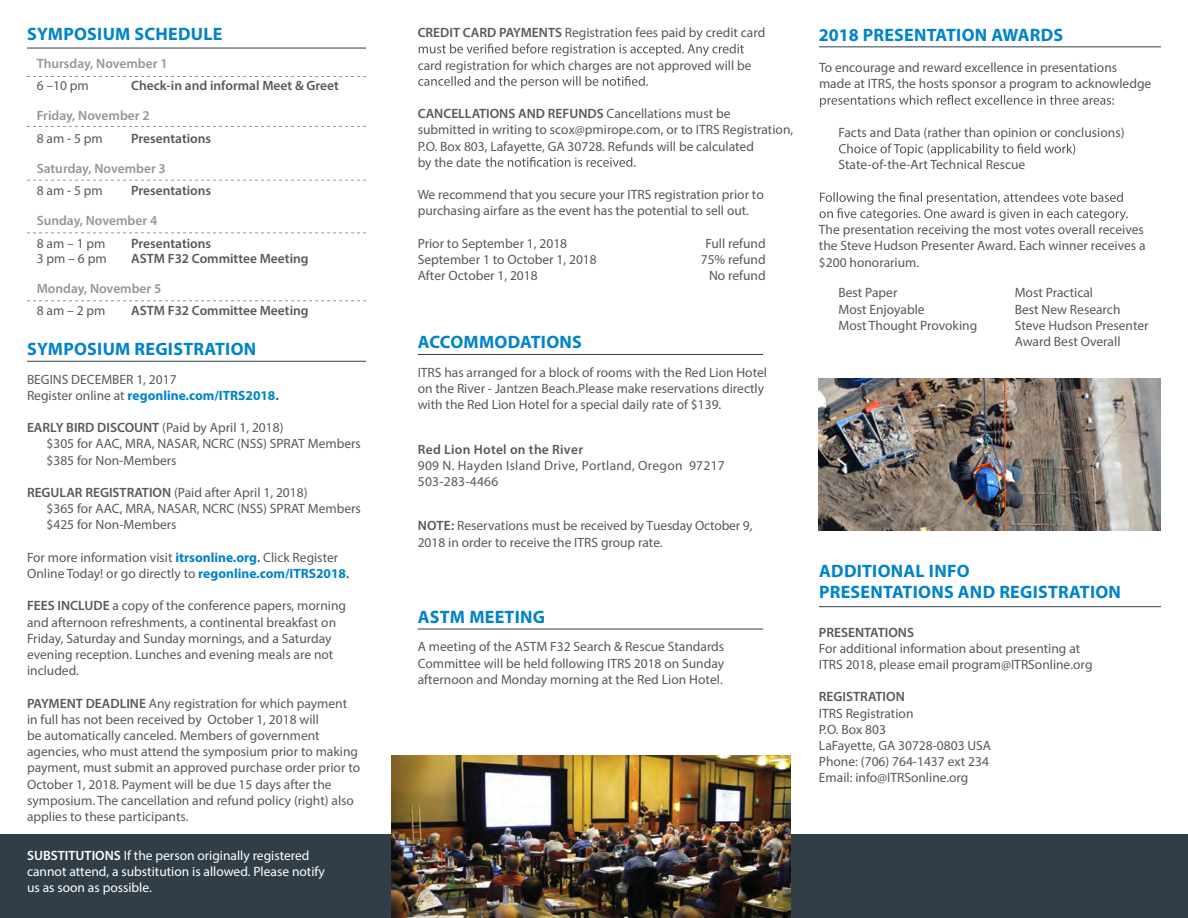
<style>
.page{position:relative;width:1188px;height:918px;background:#fff}
.page>*{position:absolute;margin:0;border:0;box-sizing:border-box;transform-origin:0 0}
.t1{font:700 18px/21.8px "Myriad Pro";letter-spacing:.015em;color:#0083ca}
.t2{font:13.5px/16.2px "Myriad Pro";color:#57585a}
.t3{font:600 13.5px/22.5px "Myriad Pro";color:#939598}
.t4{font:600 13.5px "Myriad Pro";color:#57585a}
.t5{font:13.5px/16.2px "Myriad Pro";color:#fff}
.t6{font:13.5px/16.2px "Myriad Pro";letter-spacing:.02em;color:#57585a}
.s1{font-weight:400;color:#57585a}
.s2{font-weight:700;color:#0083ca}
.s3{font-weight:700}
.s4{font-weight:600}
</style>
<div class="page">
<div style="left:0;top:834px;width:1188px;height:84px;background:#313e48"></div>
<hr style="left:27px;top:48px;width:339px;height:1px;background:#313e48">
<svg style="left:27px;top:76px;width:339px;height:1px"></svg>
<svg style="left:27px;top:126px;width:339px;height:1px"></svg>
<svg style="left:27px;top:180px;width:339px;height:1px"></svg>
<svg style="left:27px;top:232px;width:339px;height:1px"></svg>
<svg style="left:27px;top:300px;width:339px;height:1px"></svg>
<hr style="left:27px;top:361px;width:339px;height:1px;background:#313e48">
<hr style="left:819px;top:46px;width:342px;height:1px;background:#313e48">
<hr style="left:418px;top:354px;width:345px;height:1px;background:#313e48">
<hr style="left:418px;top:629px;width:345px;height:1px;background:#313e48">
<svg style="left:820px;top:95px;width:294px;height:12px"></svg>
<svg style="left:839px;top:143px;width:236px;height:13px"></svg>
<svg style="left:819px;top:192px;width:309px;height:29px"></svg>
<svg style="left:419px;top:44px;width:325px;height:12px"></svg>
<svg style="left:418px;top:76px;width:230px;height:12px"></svg>
<svg style="left:485px;top:157px;width:150px;height:10px"></svg>
<img style="left:392px;top:756px;width:399px;height:162px">
<img style="left:819px;top:379px;width:342px;height:152px">
<hr style="left:819px;top:606px;width:342px;height:1px;background:#313e48">
<p class="t1" style="left:27px;top:23px;width:197px">SYMPOSIUM SCHEDULE</p>
<p class="t3" style="left:37px;top:52px;width:132px">Thursday, November 1<br><span class="s1">6 –10 pm</span></p>
<p class="t4" style="left:131px;top:77px;width:209px">Check-in and informal Meet &amp; Greet</p>
<p class="t3" style="left:37px;top:104px;width:114px">Friday, November 2<br><span class="s1">8 am - 5 pm</span></p>
<p class="t4" style="left:131px;top:130px;width:82px">Presentations</p>
<p class="t3" style="left:37px;top:157px;width:131px">Saturday, November 3<br><span class="s1">8 am - 5 pm</span></p>
<p class="t4" style="left:131px;top:182px;width:82px">Presentations</p>
<p class="t3" style="left:37px;top:209px;width:122px">Sunday, November 4<br><span class="s1">8 am – 1 pm</span></p>
<p class="t4" style="left:131px;top:235px;width:82px">Presentations</p>
<p class="t2" style="left:37px;top:250px;width:71px">3 pm – 6 pm</p>
<p class="t4" style="left:131px;top:250px;width:179px">ASTM F32 Committee Meeting</p>
<p class="t3" style="left:37px;top:277px;width:126px">Monday, November 5<br><span class="s1">8 am – 2 pm</span></p>
<p class="t4" style="left:131px;top:302px;width:179px">ASTM F32 Committee Meeting</p>
<p class="t1" style="left:27px;top:338px;width:231px">SYMPOSIUM REGISTRATION</p>
<p class="t2" style="left:27px;top:371px;width:253px">BEGINS DECEMBER 1, 2017<br>Register online at <span class="s2">regonline.com/ITRS2018</span><span class="s3">.</span></p>
<p class="t2" style="left:46px;top:419px;width:316px;text-indent:-19px"><span class="s4">EARLY BIRD DISCOUNT</span> (Paid by April 1, 2018)<br>$305 for AAC, MRA, NASAR, NCRC (NSS) SPRAT Members $385 for Non-Members</p>
<p class="t2" style="left:47px;top:484px;width:316px;text-indent:-19px"><span class="s4">REGULAR REGISTRATION</span> (Paid after April 1, 2018)<br>$365 for AAC, MRA, NASAR, NCRC (NSS) SPRAT Members $425 for Non-Members</p>
<p class="t2" style="left:27px;top:549px;width:324px">For more information visit <span class="s2">itrsonline.org</span><span class="s4">.</span> Click Register<br>Online Today! or go directly to <span class="s2">regonline.com/ITRS2018</span><span class="s4">.</span></p>
<p class="t2" style="left:27px;top:598px;width:321px"><span class="s4">FEES INCLUDE</span> a copy of the conference papers, morning and afternoon refreshments, a continental breakfast on Friday, Saturday and Sunday mornings, and a Saturday evening reception. Lunches and evening meals are not included.</p>
<p class="t2" style="left:27px;top:695px;width:335px"><span class="s4">PAYMENT DEADLINE</span> Any registration for which payment in full has not been received by October 1, 2018 will<br>be automatically canceled. Members of government agencies, who must attend the symposium prior to making payment, must submit an approved purchase order prior to October 1, 2018. Payment will be due 15 days after the symposium. The cancellation and refund policy (right) also applies to these participants.</p>
<p class="t5" style="left:27px;top:847px;width:299px"><span class="s4">SUBSTITUTIONS</span> If the person originally registered cannot attend, a substitution is allowed. Please notify us as soon as possible.</p>
<p class="t2" style="left:418px;top:24px;width:349px"><span class="s4">CREDIT CARD PAYMENTS</span> Registration fees paid by credit card</p>
<p class="t2" style="left:418px;top:57px;width:335px">card registration for which charges are not approved will be</p>
<p class="t2" style="left:418px;top:105px;width:377px"><span class="s4">CANCELLATIONS AND REFUNDS</span> Cancellations must be<br>submitted in writing to scox@pmirope.com, or to ITRS Registration, P.O. Box 803, Lafayette, GA 30728. Refunds will be calculated<br>by the date</p>
<p class="t2" style="left:418px;top:186px;width:348px">We recommend that you secure your ITRS registration prior to purchasing airfare as the event has the potential to sell out.</p>
<p class="t2" style="left:418px;top:235px;width:151px">Prior to September 1, 2018</p>
<p class="t2" style="left:705px;top:235px;width:62px">Full refund</p>
<p class="t2" style="left:418px;top:251px;width:181px">September 1 to October 1, 2018</p>
<p class="t2" style="left:701px;top:251px;width:66px">75% refund</p>
<p class="t2" style="left:418px;top:267px;width:122px">After October 1, 2018</p>
<p class="t2" style="left:709px;top:267px;width:58px">No refund</p>
<p class="t1" style="left:418px;top:331px;width:166px">ACCOMMODATIONS</p>
<p class="t2" style="left:418px;top:364px;width:351px">ITRS has arranged for a block of rooms with the Red Lion Hotel on the River - Jantzen Beach.Please make reservations directly with the Red Lion Hotel for a special daily rate of $139.</p>
<p class="t6" style="left:418px;top:441px;width:309px"><span class="s4">Red Lion Hotel on the River<br></span>909 N. Hayden Island Drive, Portland, Oregon 97217<br>503-283-4466</p>
<p class="t2" style="left:418px;top:518px;width:336px"><span class="s4">NOTE:</span> Reservations must be received by Tuesday October 9,<br>2018 in order to receive the ITRS group rate.</p>
<p class="t1" style="left:418px;top:605px;width:129px">ASTM MEETING</p>
<p class="t2" style="left:418px;top:639px;width:308px;text-align:justify">A meeting of the ASTM F32 Search &amp; Rescue Standards Committee will be held following ITRS 2018 on Sunday afternoon and Monday morning at the Red Lion Hotel.</p>
<p class="t1" style="left:819px;top:23px;width:246px">2018 PRESENTATION AWARDS</p>
<p class="t2" style="left:819px;top:59px;width:334px">To encourage and reward excellence in presentations made at ITRS, the hosts sponsor a program to acknowledge</p>
<p class="t2" style="left:838px;top:124px;width:288px">Facts and Data (rather than opinion or conclusions)</p>
<p class="t2" style="left:838px;top:157px;width:188px">State-of-the-Art Technical Rescue</p>
<p class="t2" style="left:819px;top:221px;width:328px">The presentation receiving the most votes overall receives the Steve Hudson Presenter Award. Each winner receives a $200 honorarium.</p>
<p class="t2" style="left:838px;top:285px;width:140px">Best Paper<br>Most Enjoyable<br>Most Thought Provoking</p>
<p class="t2" style="left:1015px;top:285px;width:135px">Most Practical<br>Best New Research<br>Steve Hudson Presenter<br>Award Best Overall</p>
<p class="t1" style="left:819px;top:559px;width:303px">ADDITIONAL INFO<br>PRESENTATIONS AND REGISTRATION</p>
<p class="t2" style="left:819px;top:624px;width:275px"><span class="s4">PRESENTATIONS<br></span>For additional information about presenting at<br>ITRS 2018, please email program@ITRSonline.org</p>
<p class="t2" style="left:819px;top:688px;width:174px"><span class="s4">REGISTRATION<br></span>ITRS Registration<br>P.O. Box 803<br>LaFayette, GA 30728-0803 USA<br>Phone: (706) 764-1437 ext 234<br>Email: info@ITRSonline.org</p>
</div>
